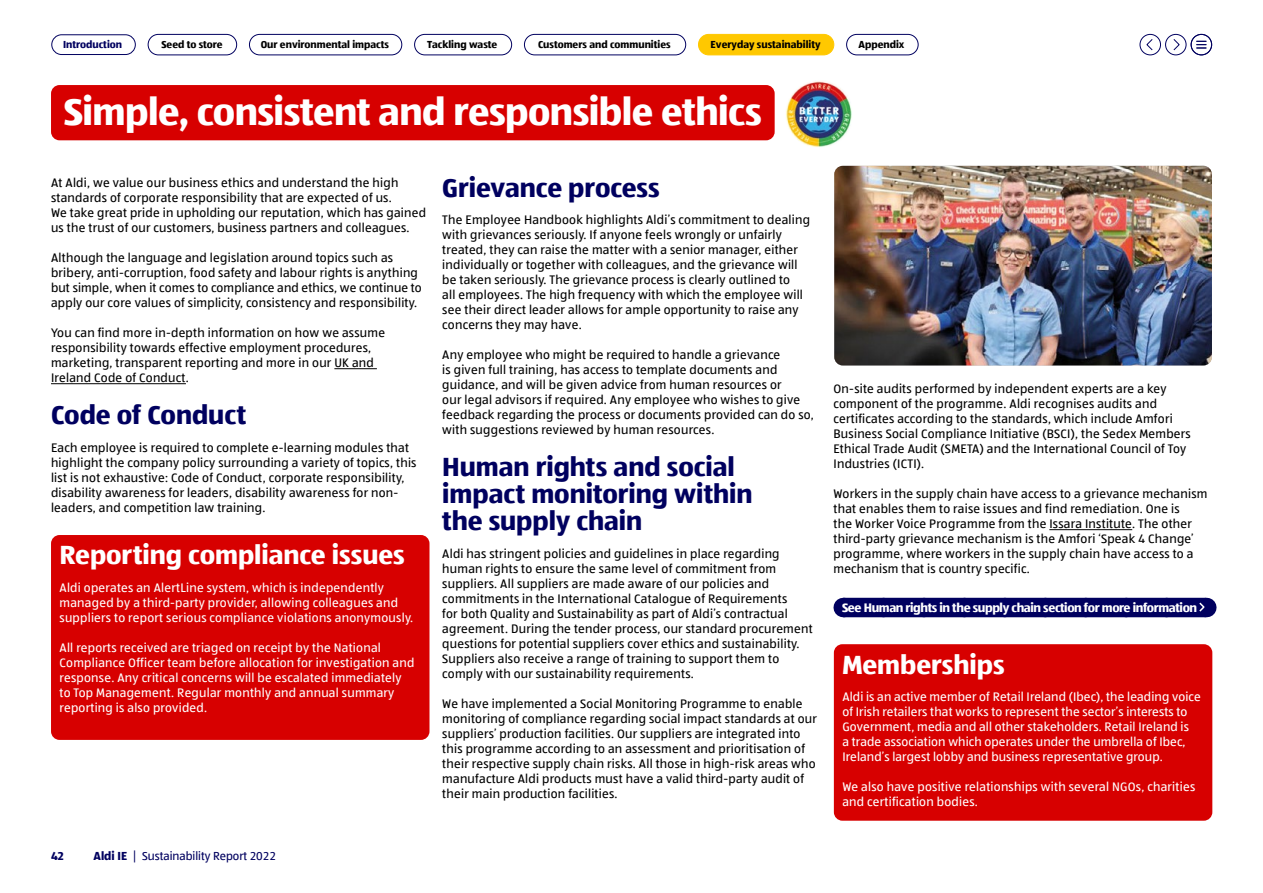
<style>
.page{position:relative;width:1263px;height:893px;background:#fff}
.page>*{position:absolute;margin:0;border:0;box-sizing:border-box;transform-origin:0 0}
.t1{font:700 39px "ALDISUED Office";letter-spacing:-.015em;color:#fff}
.t2{font:700 27px/27px "ALDISUED Office";color:#00005f}
.t3{font:700 27px "ALDISUED Office";color:#fff}
.t4{font:12.75px/15px "ALDISUED Office";letter-spacing:.02em;color:#000}
.t5{font:12.75px/15px "ALDISUED Office";letter-spacing:.02em;color:#fff}
.t6{font:700 12.75px "ALDISUED Office";letter-spacing:-.03em;color:#fff}
.t7{font:12px "ALDISUED Office";color:#00005f}
.t8{font:700 12px "ALDISUED Office";color:#00005f}
.t9{font:700 10.5px "ALDISUED Office";color:#000}
.t10{font:700 10.5px "ALDISUED Office";color:#00005f}
.s1{font-weight:700}
</style>
<div class="page">
<hr style="left:334px;top:368px;width:43px;height:1px;background:#000">
<hr style="left:51px;top:383px;width:135px;height:1px;background:#000">
<hr style="left:1049px;top:529px;width:83px;height:1px;background:#000">
<div style="left:843px;top:598px;width:363px;height:19px;background:#00005f"></div>
<svg style="left:1199px;top:598px;width:8px;height:19px"></svg>
<img style="left:834px;top:166px;width:378px;height:199px">
<div style="left:1165px;top:34px;width:21px;height:21px;border:1px solid #00005f;border-radius:50%"></div>
<svg style="left:1173px;top:39px;width:7px;height:12px"></svg>
<div style="left:1139px;top:34px;width:22px;height:21px;border:1px solid #00005f;border-radius:50%"></div>
<svg style="left:1146px;top:39px;width:7px;height:12px"></svg>
<div style="left:51px;top:85px;width:724px;height:55px;background:#d70000;border-radius:9px"></div>
<img style="left:785px;top:80px;width:68px;height:68px;border-radius:34px">
<div style="left:51px;top:535px;width:378px;height:205px;background:#d70000;border-radius:9px"></div>
<div style="left:834px;top:644px;width:378px;height:177px;background:#d70000;border-radius:9px"></div>
<div style="left:51px;top:34px;width:85px;height:21px;border:1px solid #00005f;border-radius:10px"></div>
<div style="left:148px;top:34px;width:89px;height:21px;border:1px solid #00005f;border-radius:10px"></div>
<div style="left:414px;top:34px;width:98px;height:21px;border:1px solid #00005f;border-radius:10px"></div>
<div style="left:846px;top:34px;width:72px;height:21px;border:1px solid #00005f;border-radius:10px"></div>
<div style="left:249px;top:34px;width:153px;height:21px;border:1px solid #00005f;border-radius:10px"></div>
<div style="left:524px;top:34px;width:162px;height:21px;border:1px solid #00005f;border-radius:10px"></div>
<div style="left:698px;top:34px;width:136px;height:21px;background:#ffc800;border-radius:10px"></div>
<div style="left:698px;top:34px;width:136px;height:21px;border:1px solid #ffc800;border-radius:10px"></div>
<div style="left:1191px;top:34px;width:21px;height:21px;border:1px solid #00005f;border-radius:50%"></div>
<svg style="left:1196px;top:41px;width:10px;height:8px"></svg>
<p class="t10" style="left:63px;top:37px;width:60px">Introduction</p>
<p class="t9" style="left:161px;top:37px;width:63px">Seed to store</p>
<p class="t9" style="left:261px;top:37px;width:130px">Our environmental impacts</p>
<p class="t9" style="left:427px;top:37px;width:72px">Tackling waste</p>
<p class="t9" style="left:538px;top:37px;width:134px">Customers and communities</p>
<p class="t9" style="left:711px;top:37px;width:111px">Everyday sustainability</p>
<p class="t9" style="left:858px;top:37px;width:47px">Appendix</p>
<h1 class="t1" style="left:64px;top:86px;width:700px">Simple, consistent and responsible ethics</h1>
<h2 class="t2" style="left:442px;top:173px;width:219px">Grievance process</h2>
<p class="t4" style="left:442px;top:212px;width:369px">The Employee Handbook highlights Aldi’s commitment to dealing with grievances seriously. If anyone feels wrongly or unfairly treated, they can raise the matter with a senior manager, either individually or together with colleagues, and the grievance will be taken seriously. The grievance process is clearly outlined to<br>all employees. The high frequency with which the employee will see their direct leader allows for ample opportunity to raise any concerns they may have.</p>
<p class="t4" style="left:442px;top:347px;width:373px">Any employee who might be required to handle a grievance<br>is given full training, has access to template documents and guidance, and will be given advice from human resources or<br>our legal advisors if required. Any employee who wishes to give feedback regarding the process or documents provided can do so, with suggestions reviewed by human resources.</p>
<h2 class="t2" style="left:442px;top:453px;width:312px">Human rights and social impact monitoring within the supply chain</h2>
<p class="t4" style="left:442px;top:546px;width:372px">Aldi has stringent policies and guidelines in place regarding human rights to ensure the same level of commitment from suppliers. All suppliers are made aware of our policies and commitments in the International Catalogue of Requirements<br>for both Quality and Sustainability as part of Aldi’s contractual agreement. During the tender process, our standard procurement questions for potential suppliers cover ethics and sustainability.<br>Suppliers also receive a range of training to support them to comply with our sustainability requirements.</p>
<p class="t4" style="left:442px;top:696px;width:376px">We have implemented a Social Monitoring Programme to enable monitoring of compliance regarding social impact standards at our suppliers’ production facilities. Our suppliers are integrated into this programme according to an assessment and prioritisation of their respective supply chain risks. All those in high-risk areas who manufacture Aldi products must have a valid third-party audit of their main production facilities.</p>
<p class="t4" style="left:51px;top:175px;width:377px">At Aldi, we value our business ethics and understand the high standards of corporate responsibility that are expected of us.<br>We take great pride in upholding our reputation, which has gained us the trust of our customers, business partners and colleagues.</p>
<p class="t4" style="left:51px;top:250px;width:372px">Although the language and legislation around topics such as bribery, anti-corruption, food safety and labour rights is anything but simple, when it comes to compliance and ethics, we continue to apply our core values of simplicity, consistency and responsibility.</p>
<p class="t4" style="left:51px;top:325px;width:336px">You can find more in-depth information on how we assume responsibility towards effective employment procedures, marketing, transparent reporting and more in our UK and Ireland Code of Conduct.</p>
<h2 class="t2" style="left:51px;top:401px;width:197px">Code of Conduct</h2>
<p class="t4" style="left:51px;top:440px;width:367px">Each employee is required to complete e-learning modules that highlight the company policy surrounding a variety of topics, this list is not exhaustive: Code of Conduct, corporate responsibility, disability awareness for leaders, disability awareness for non&shy;leaders, and competition law training.</p>
<p class="t4" style="left:833px;top:381px;width:359px">On-site audits performed by independent experts are a key component of the programme. Aldi recognises audits and certificates according to the standards, which include Amfori Business Social Compliance Initiative (BSCI), the Sedex Members Ethical Trade Audit (SMETA) and the International Council of Toy Industries (ICTI).</p>
<p class="t4" style="left:833px;top:486px;width:376px">Workers in the supply chain have access to a grievance mechanism that enables them to raise issues and find remediation. One is<br>the Worker Voice Programme from the Issara Institute. The other third-party grievance mechanism is the Amfori ‘Speak 4 Change’ programme, where workers in the supply chain have access to a mechanism that is country specific.</p>
<p class="t6" style="left:842px;top:599px;width:357px">See Human rights in the supply chain section for more information</p>
<h2 class="t3" style="left:60px;top:537px;width:347px">Reporting compliance issues</h2>
<p class="t5" style="left:60px;top:580px;width:355px">Aldi operates an AlertLine system, which is independently managed by a third-party provider, allowing colleagues and suppliers to report serious compliance violations anonymously.</p>
<p class="t5" style="left:60px;top:640px;width:356px">All reports received are triaged on receipt by the National Compliance Officer team before allocation for investigation and response. Any critical concerns will be escalated immediately to Top Management. Regular monthly and annual summary reporting is also provided.</p>
<h2 class="t3" style="left:842px;top:646px;width:164px">Memberships</h2>
<p class="t5" style="left:842px;top:689px;width:360px">Aldi is an active member of Retail Ireland (Ibec), the leading voice of Irish retailers that works to represent the sector’s interests to Government, media and all other stakeholders. Retail Ireland is<br>a trade association which operates under the umbrella of Ibec, Ireland’s largest lobby and business representative group.</p>
<p class="t5" style="left:842px;top:779px;width:354px">We also have positive relationships with several NGOs, charities and certification bodies.</p>
<p class="t8" style="left:51px;top:847px;width:15px">42</p>
<p class="t7" style="left:94px;top:848px;width:184px"><span class="s1">Aldi IE</span> | Sustainability Report 2022</p>
</div>
